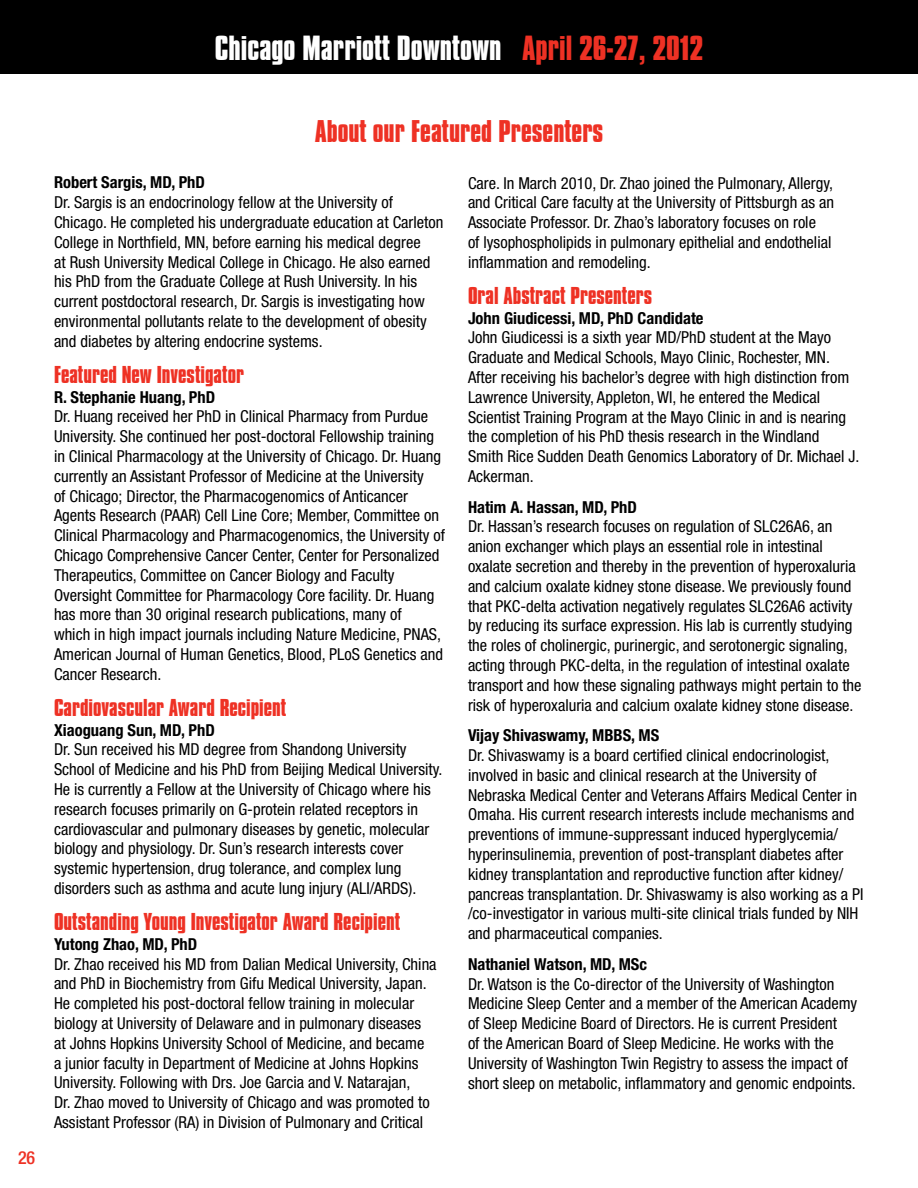
<style>
.page{position:relative;width:918px;height:1188px;background:#fff}
.page>*{position:absolute;margin:0;border:0;box-sizing:border-box;transform-origin:0 0}
.t1{font:700 30px "Compacta BT";color:#fff}
.t2{font:700 27px "Compacta BT";color:#ee3124}
.t3{font:700 21px "Compacta BT";color:#ee3124}
.t4{font:500 condensed 18px "Helvetica Neue LT";color:#ee3124}
.t5{font:condensed 16.5px/19.8px "Helvetica Neue LT";color:#000}
.t6{font:700 condensed 16.5px "Helvetica Neue LT";color:#000}
.s1{color:#ee3124}
</style>
<div class="page">
<div style="left:0;top:0;width:918px;height:74px;background:#000"></div>
<h1 class="t1" style="left:215px;top:29px;width:490px">Chicago Marriott Downtown <span class="s1">April 26-27, 2012</span></h1>
<p class="t4" style="left:18px;top:1147px;width:19px">26</p>
<h2 class="t2" style="left:315px;top:115px;width:290px">About our Featured Presenters</h2>
<p class="t6" style="left:54px;top:172px;width:153px">Robert Sargis, MD, PhD</p>
<p class="t5" style="left:54px;top:192px;width:391px">Dr. Sargis is an endocrinology fellow at the University of Chicago. He completed his undergraduate education at Carleton College in Northfield, MN, before earning his medical degree<br>at Rush University Medical College in Chicago. He also earned his PhD from the Graduate College at Rush University. In his current postdoctoral research, Dr. Sargis is investigating how environmental pollutants relate to the development of obesity and diabetes by altering endocrine systems.</p>
<p class="t3" style="left:54px;top:362px;width:192px">Featured New Investigator</p>
<p class="t6" style="left:54px;top:387px;width:163px">R. Stephanie Huang, PhD</p>
<p class="t5" style="left:54px;top:406px;width:393px">Dr. Huang received her PhD in Clinical Pharmacy from Purdue University. She continued her post-doctoral Fellowship training in Clinical Pharmacology at the University of Chicago. Dr. Huang currently an Assistant Professor of Medicine at the University<br>of Chicago; Director, the Pharmacogenomics of Anticancer Agents Research (PAAR) Cell Line Core; Member, Committee on Clinical Pharmacology and Pharmacogenomics, the University of Chicago Comprehensive Cancer Center, Center for Personalized Therapeutics, Committee on Cancer Biology and Faculty Oversight Committee for Pharmacology Core facility. Dr. Huang has more than 30 original research publications, many of<br>which in high impact journals including Nature Medicine, PNAS, American Journal of Human Genetics, Blood, PLoS Genetics and Cancer Research.</p>
<p class="t3" style="left:54px;top:695px;width:234px">Cardiovascular Award Recipient</p>
<p class="t6" style="left:54px;top:720px;width:162px">Xiaoguang Sun, MD, PhD</p>
<p class="t5" style="left:54px;top:739px;width:390px">Dr. Sun received his MD degree from Shandong University School of Medicine and his PhD from Beijing Medical University.<br>He is currently a Fellow at the University of Chicago where his research focuses primarily on G-protein related receptors in cardiovascular and pulmonary diseases by genetic, molecular biology and physiology. Dr. Sun’s research interests cover systemic hypertension, drug tolerance, and complex lung disorders such as asthma and acute lung injury (ALI/ARDS).</p>
<p class="t3" style="left:54px;top:909px;width:348px">Outstanding Young Investigator Award Recipient</p>
<p class="t6" style="left:54px;top:934px;width:145px">Yutong Zhao, MD, PhD</p>
<p class="t5" style="left:54px;top:954px;width:384px">Dr. Zhao received his MD from Dalian Medical University, China and PhD in Biochemistry from Gifu Medical University, Japan.<br>He completed his post-doctoral fellow training in molecular biology at University of Delaware and in pulmonary diseases at Johns Hopkins University School of Medicine, and became<br>a junior faculty in Department of Medicine at Johns Hopkins University. Following with Drs. Joe Garcia and V. Natarajan,<br>Dr. Zhao moved to University of Chicago and was promoted to Assistant Professor (RA) in Division of Pulmonary and Critical</p>
<p class="t5" style="left:468px;top:173px;width:368px">Care. In March 2010, Dr. Zhao joined the Pulmonary, Allergy, and Critical Care faculty at the University of Pittsburgh as an Associate Professor. Dr. Zhao’s laboratory focuses on role<br>of lysophospholipids in pulmonary epithelial and endothelial inflammation and remodeling.</p>
<p class="t3" style="left:468px;top:283px;width:186px">Oral Abstract Presenters</p>
<p class="t6" style="left:468px;top:308px;width:237px">John Giudicessi, MD, PhD Candidate</p>
<p class="t5" style="left:468px;top:327px;width:393px">John Giudicessi is a sixth year MD/PhD student at the Mayo Graduate and Medical Schools, Mayo Clinic, Rochester, MN.<br>After receiving his bachelor’s degree with high distinction from Lawrence University, Appleton, WI, he entered the Medical Scientist Training Program at the Mayo Clinic in and is nearing the completion of his PhD thesis research in the Windland<br>Smith Rice Sudden Death Genomics Laboratory of Dr. Michael J.<br>Ackerman.</p>
<p class="t6" style="left:468px;top:497px;width:171px">Hatim A. Hassan, MD, PhD</p>
<p class="t5" style="left:468px;top:516px;width:395px">Dr. Hassan’s research focuses on regulation of SLC26A6, an anion exchanger which plays an essential role in intestinal oxalate secretion and thereby in the prevention of hyperoxaluria and calcium oxalate kidney stone disease. We previously found that PKC-delta activation negatively regulates SLC26A6 activity by reducing its surface expression. His lab is currently studying the roles of cholinergic, purinergic, and serotonergic signaling, acting through PKC-delta, in the regulation of intestinal oxalate transport and how these signaling pathways might pertain to the risk of hyperoxaluria and calcium oxalate kidney stone disease.</p>
<p class="t6" style="left:468px;top:725px;width:193px">Vijay Shivaswamy, MBBS, MS</p>
<p class="t5" style="left:468px;top:745px;width:397px">Dr. Shivaswamy is a board certified clinical endocrinologist, involved in basic and clinical research at the University of Nebraska Medical Center and Veterans Affairs Medical Center in Omaha. His current research interests include mechanisms and preventions of immune-suppressant induced hyperglycemia/ hyperinsulinemia, prevention of post-transplant diabetes after kidney transplantation and reproductive function after kidney/ pancreas transplantation. Dr. Shivaswamy is also working as a PI /co-investigator in various multi-site clinical trials funded by NIH and pharmaceutical companies.</p>
<p class="t6" style="left:468px;top:954px;width:181px">Nathaniel Watson, MD, MSc</p>
<p class="t5" style="left:468px;top:974px;width:391px">Dr. Watson is the Co-director of the University of Washington Medicine Sleep Center and a member of the American Academy of Sleep Medicine Board of Directors. He is current President<br>of the American Board of Sleep Medicine. He works with the University of Washington Twin Registry to assess the impact of short sleep on metabolic, inflammatory and genomic endpoints.</p>
</div>
